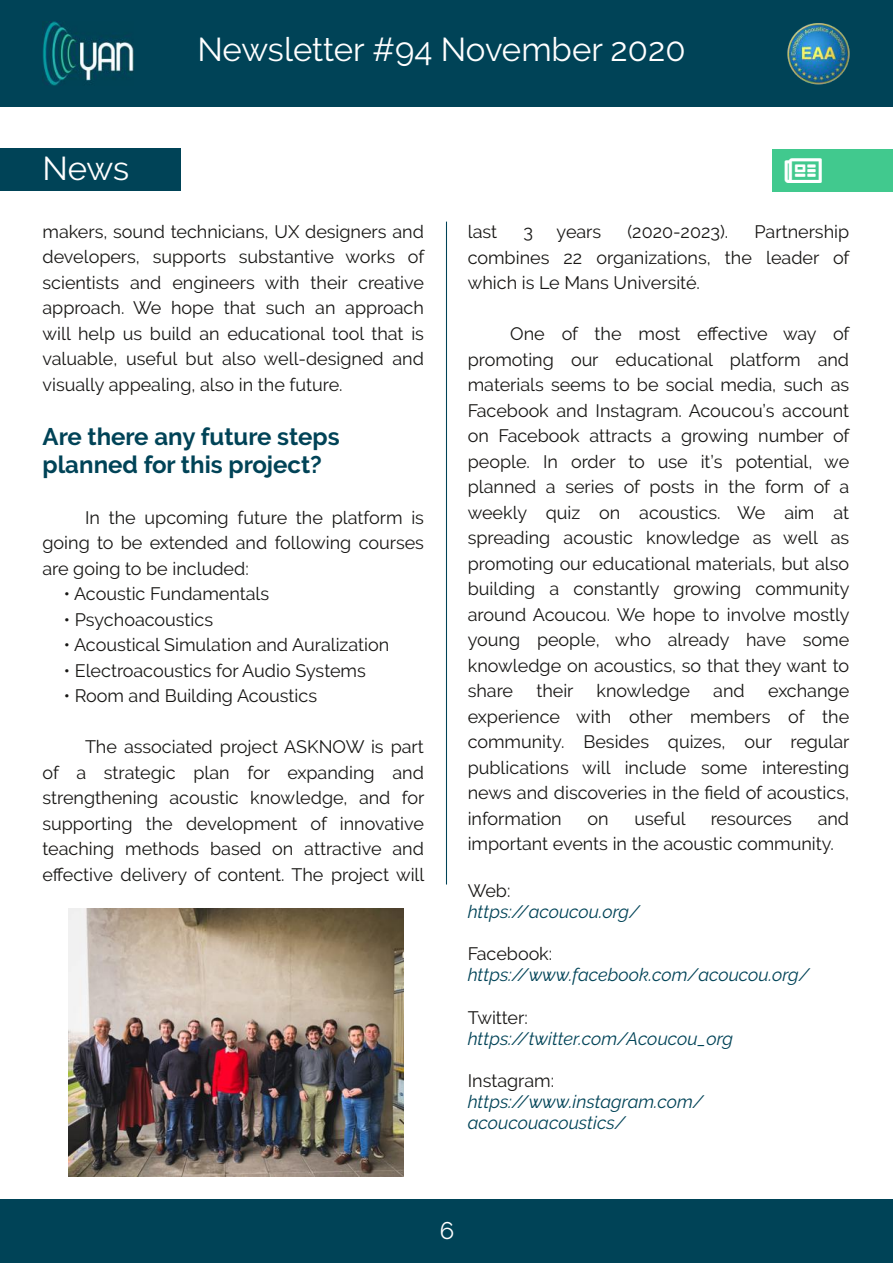
<style>
.page{position:relative;width:893px;height:1263px;background:#fff}
.page>*{position:absolute;margin:0;border:0;box-sizing:border-box;transform-origin:0 0}
.t1{font:33px "Raleway";color:#fff}
.t2{font:700 24px/28.2px "Raleway";color:#004357}
.t3{font:24px "Raleway";color:#fff}
.t4{font:18px/25.5px "Raleway";color:#181715;text-align:justify}
.t5{font:italic 18px/21.1px "Raleway";color:#004357}
</style>
<div class="page">
<div style="left:0;top:0;width:893px;height:106px;background:#004357"></div>
<img style="left:787px;top:23px;width:63px;height:62px">
<img style="left:43px;top:21px;width:90px;height:64px">
<div style="left:0;top:1199px;width:893px;height:64px;background:#004357"></div>
<div style="left:0;top:148px;width:180px;height:43px;background:#004357"></div>
<div style="left:773px;top:149px;width:120px;height:42px;background:#41c98e"></div>
<hr style="left:446px;top:222px;width:1px;height:662px;background:#004357">
<img style="left:69px;top:909px;width:334px;height:268px">
<h1 class="t1" style="left:43px;top:149px;width:88px">News</h1>
<h1 class="t1" style="left:197px;top:30px;width:490px">Newsletter #94 November 2020</h1>
<p class="t4" style="left:43px;top:219px;width:383px">makers, sound technicians, UX designers and developers, supports substantive works of scientists and engineers with their creative approach. We hope that such an approach will help us build an educational tool that is valuable, useful but also well-designed and visually appealing, also in the future.</p>
<h2 class="t2" style="left:43px;top:422px;width:299px">Are there any future steps planned for this project?</h2>
<p class="t4" style="left:43px;top:505px;width:383px;text-indent:43px">In the upcoming future the platform is going to be extended and following courses are going to be included:</p>
<p class="t4" style="left:64px;top:581px;width:207px">• Acoustic Fundamentals</p>
<p class="t4" style="left:64px;top:607px;width:151px">• Psychoacoustics</p>
<p class="t4" style="left:64px;top:632px;width:327px">• Acoustical Simulation and Auralization</p>
<p class="t4" style="left:64px;top:658px;width:304px">• Electroacoustics for Audio Systems</p>
<p class="t4" style="left:64px;top:683px;width:255px">• Room and Building Acoustics</p>
<p class="t4" style="left:43px;top:734px;width:383px;text-indent:43px">The associated project ASKNOW is part of a strategic plan for expanding and strengthening acoustic knowledge, and for supporting the development of innovative teaching methods based on attractive and effective delivery of content. The project will</p>
<p class="t4" style="left:468px;top:219px;width:31px">last</p>
<p class="t4" style="left:523px;top:219px;width:11px">3</p>
<p class="t4" style="left:557px;top:219px;width:46px">years</p>
<p class="t4" style="left:627px;top:219px;width:102px">(2020-2023).</p>
<p class="t4" style="left:468px;top:219px;width:383px;text-indent:287px">Partnership combines 22 organizations, the leader of which is Le Mans Université.</p>
<p class="t4" style="left:468px;top:321px;width:383px;text-indent:43px">One of the most effective way of promoting our educational platform and materials seems to be social media, such as Facebook and Instagram. Acoucou’s account on Facebook attracts a growing number of people. In order to use it’s potential, we planned a series of posts in the form of a weekly quiz on acoustics. We aim at spreading acoustic knowledge as well as promoting our educational materials, but also building a constantly growing community around Acoucou. We hope to involve mostly young people, who already have some knowledge on acoustics, so that they want to share</p>
<p class="t4" style="left:468px;top:678px;width:383px;text-indent:300px">exchange experience with other members of the community. Besides quizes, our regular publications will include some interesting news and discoveries in the field of acoustics, information</p>
<p class="t4" style="left:536px;top:678px;width:39px">their</p>
<p class="t4" style="left:596px;top:678px;width:95px">knowledge</p>
<p class="t4" style="left:713px;top:678px;width:33px">and</p>
<p class="t4" style="left:587px;top:805px;width:23px">on</p>
<p class="t4" style="left:634px;top:805px;width:53px">useful</p>
<p class="t4" style="left:711px;top:805px;width:83px">resources</p>
<p class="t4" style="left:468px;top:805px;width:383px;text-indent:350px">and important events in the acoustic community.</p>
<p class="t4" style="left:468px;top:878px;width:44px">Web:</p>
<p class="t5" style="left:468px;top:901px;width:174px">https://acoucou.org/</p>
<p class="t4" style="left:468px;top:941px;width:86px">Facebook:</p>
<p class="t5" style="left:468px;top:964px;width:343px">https://www.facebook.com/acoucou.org/</p>
<p class="t4" style="left:468px;top:1004px;width:62px">Twitter:</p>
<p class="t5" style="left:468px;top:1028px;width:267px">https://twitter.com/Acoucou_org</p>
<p class="t4" style="left:468px;top:1068px;width:88px">Instagram:</p>
<p class="t5" style="left:468px;top:1091px;width:237px">https://www.instagram.com/ acoucouacoustics/</p>
<h2 class="t3" style="left:440px;top:1216px;width:16px">6</h2>
</div>
